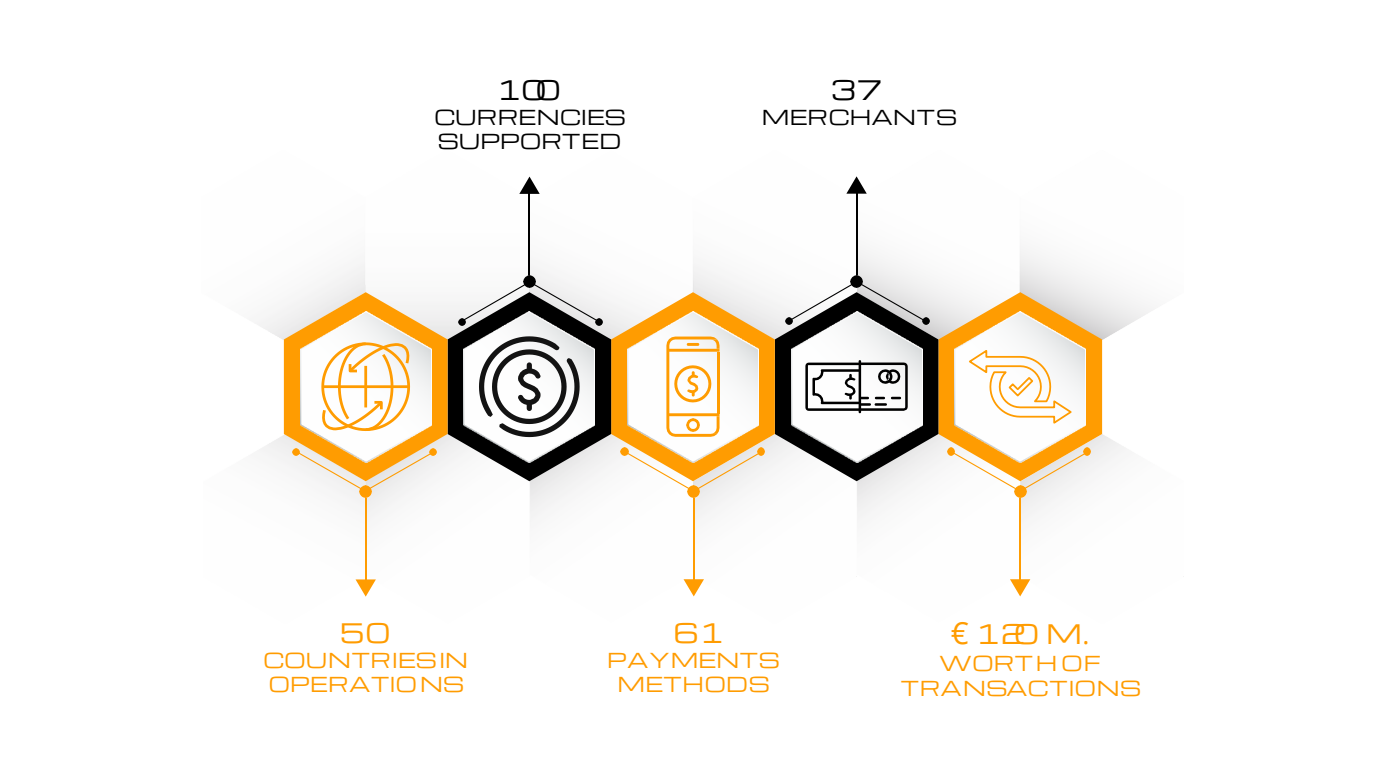
<style>
.page{position:relative;width:1386px;height:780px;background:#fff}
.page>*{position:absolute;margin:0;border:0;box-sizing:border-box;transform-origin:0 0}
.t1{font:26.25px "Michroma";letter-spacing:.015em;color:#ff9c01}
.t2{font:26.25px "Michroma";color:#000}
.t3{font:20.12px/24.5px "Michroma";letter-spacing:.015em;color:#ff9c01;text-align:center}
.t4{font:20.12px/24.5px "Michroma";letter-spacing:.015em;color:#000}
.s1{font-family:"Open Sans";font-size:30.62px}
.s2{font-family:"Open Sans"}
</style>
<div class="page">
<img style="left:259px;top:432px;width:867px;height:165px">
<img style="left:256px;top:192px;width:898px;height:148px">
<hr style="left:365px;top:491px;width:1px;height:90px;background:#ff9c01">
<svg style="left:355px;top:579px;width:21px;height:17px"></svg>
<hr style="left:693px;top:491px;width:1px;height:90px;background:#ff9c01">
<svg style="left:683px;top:579px;width:21px;height:17px"></svg>
<hr style="left:1019px;top:491px;width:1px;height:90px;background:#ff9c01">
<svg style="left:1009px;top:579px;width:21px;height:17px"></svg>
<hr style="left:856px;top:191px;width:1px;height:90px;background:#000">
<svg style="left:846px;top:176px;width:20px;height:17px"></svg>
<hr style="left:529px;top:191px;width:1px;height:91px;background:#000">
<svg style="left:519px;top:176px;width:20px;height:18px"></svg>
<svg style="left:284px;top:275px;width:817px;height:222px"></svg>
<h1 class="t2" style="left:496px;top:76px;width:66px">1 00</h1>
<p class="t4" style="left:434px;top:105px;width:193px">CURRENCIES<br>SUPPORTED</p>
<h1 class="t2" style="left:831px;top:76px;width:53px">37</h1>
<p class="t4" style="left:761px;top:106px;width:197px">MERCHANTS</p>
<h1 class="t1" style="left:339px;top:618px;width:52px">50</h1>
<p class="t3" style="left:263px;top:648px;width:206px;text-align:left">COUNTRIESIN<br>OPERATIONS</p>
<h1 class="t1" style="left:673px;top:618px;width:52px">61</h1>
<p class="t3" style="left:607px;top:648px;width:174px">PAYMENTS<br>METHODS</p>
<h1 class="t1" style="left:950px;top:619px;width:140px"><span class="s1">€</span> 120 M<span class="s2">.</span></h1>
<p class="t3" style="left:900px;top:652px;width:242px;line-height:24.2px">WORTH OF<br>TRANSACTIONS</p>
</div>
